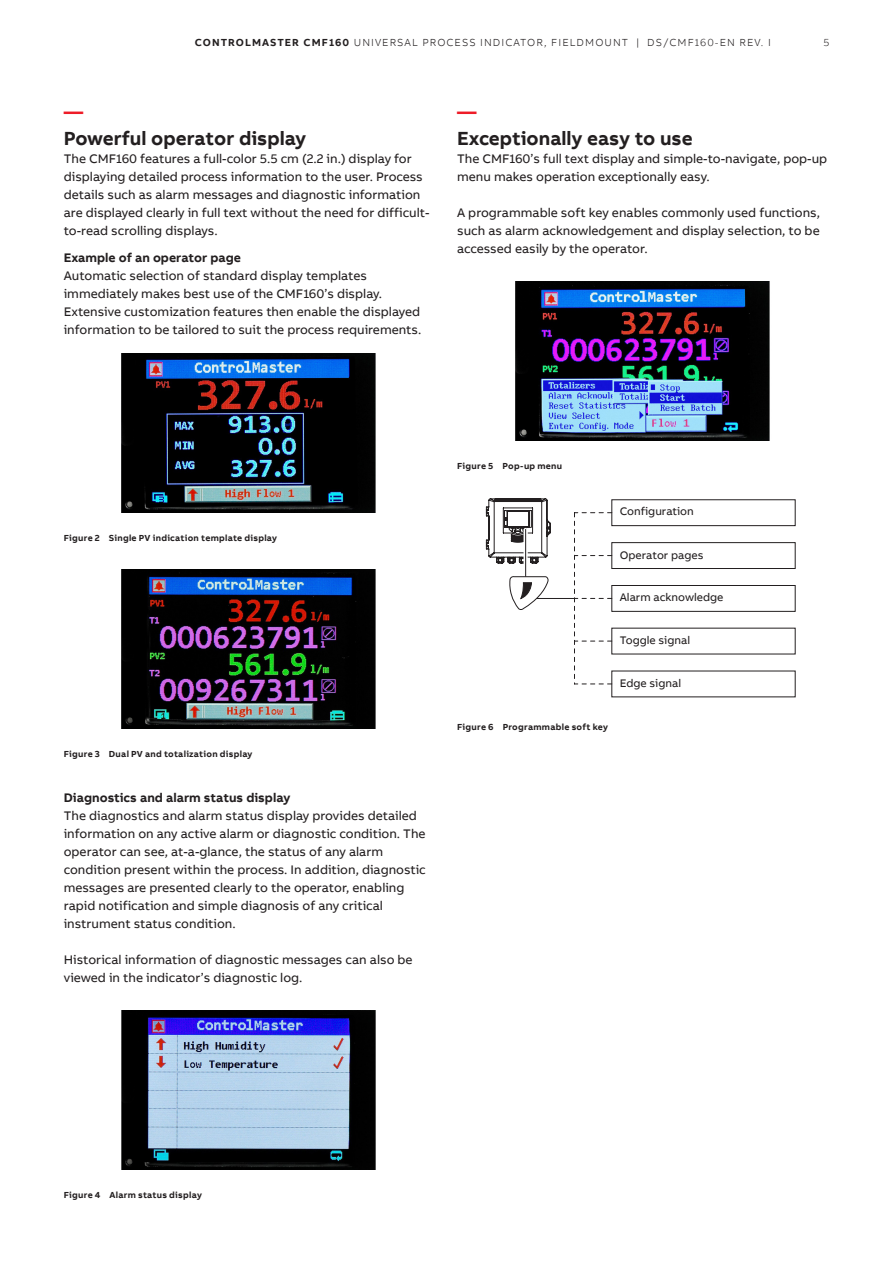
<style>
.page{position:relative;width:893px;height:1263px;background:#fff}
.page>*{position:absolute;margin:0;border:0;box-sizing:border-box;transform-origin:0 0}
.Heading_Level_1_Bold{font:700 19.5px "AB Bvoice";color:#231f20}
.Cursor_Bold_13pt_18p{font:700 19.5px "AB Bvoice";color:#ee1c28}
.Body_text_8_5pt_12pt{font:12.75px/18px "AB Bvoice";color:#231f20}
.Heading_Level_2_8_5p{font:700 12.75px "AB Bvoice";color:#231f20}
.Annotations{font:11.25px "AB Bvoice";color:#231f20}
.t1{font:300 10.5px "AB Bvoice";letter-spacing:.1em;color:#231f20}
.t2{font:700 9px "AB Bvoice";letter-spacing:.03em;color:#231f20}
.s1{font-weight:700}
</style>
<div class="page">
<img style="left:121px;top:353px;width:255px;height:159px">
<img style="left:121px;top:569px;width:255px;height:159px">
<img style="left:121px;top:1010px;width:255px;height:159px">
<img style="left:515px;top:281px;width:255px;height:159px">
<svg style="left:486px;top:498px;width:65px;height:66px"></svg>
<svg style="left:574px;top:499px;width:222px;height:199px"></svg>
<svg style="left:523px;top:530px;width:5px;height:46px"></svg>
<hr style="left:525px;top:529px;width:1px;height:69px;background:#231f20">
<hr style="left:527px;top:598px;width:48px;height:1px;background:#231f20">
<svg style="left:509px;top:576px;width:39px;height:34px"></svg>
<p class="t1" style="left:195px;top:36px;width:577px"><span class="s1">CONTROLMASTER CMF160</span> UNIVERSAL PROCESS INDICATOR, FIELDMOUNT | DS/CMF160-EN REV. I</p>
<p class="t1" style="left:823px;top:36px;width:7px">5</p>
<p class="Cursor_Bold_13pt_18p" style="left:64px;top:99px;width:21px">—</p>
<p class="Heading_Level_1_Bold" style="left:64px;top:126px;width:244px">Powerful operator display</p>
<p class="Body_text_8_5pt_12pt" style="left:64px;top:150px;width:367px">The CMF160 features a full-color 5.5 cm (2.2 in.) display for displaying detailed process information to the user. Process details such as alarm messages and diagnostic information are displayed clearly in full text without the need for difficult&shy;to-read scrolling displays.</p>
<p class="Heading_Level_2_8_5p" style="left:64px;top:250px;width:179px">Example of an operator page</p>
<p class="Body_text_8_5pt_12pt" style="left:64px;top:267px;width:359px">Automatic selection of standard display templates immediately makes best use of the CMF160’s display.<br>Extensive customization features then enable the displayed information to be tailored to suit the process requirements.</p>
<p class="Cursor_Bold_13pt_18p" style="left:457px;top:99px;width:21px">—</p>
<p class="Heading_Level_1_Bold" style="left:457px;top:126px;width:237px">Exceptionally easy to use</p>
<p class="Body_text_8_5pt_12pt" style="left:457px;top:150px;width:372px">The CMF160’s full text display and simple-to-navigate, pop-up menu makes operation exceptionally easy.</p>
<p class="Body_text_8_5pt_12pt" style="left:457px;top:204px;width:364px;text-align:justify">A programmable soft key enables commonly used functions, such as alarm acknowledgement and display selection, to be accessed easily by the operator.</p>
<p class="t2" style="left:64px;top:532px;width:215px">Figure 2 Single PV indication template display</p>
<p class="t2" style="left:64px;top:748px;width:190px">Figure 3 Dual PV and totalization display</p>
<p class="Heading_Level_2_8_5p" style="left:64px;top:790px;width:228px">Diagnostics and alarm status display</p>
<p class="Body_text_8_5pt_12pt" style="left:64px;top:807px;width:364px">The diagnostics and alarm status display provides detailed information on any active alarm or diagnostic condition. The operator can see, at-a-glance, the status of any alarm condition present within the process. In addition, diagnostic messages are presented clearly to the operator, enabling rapid notification and simple diagnosis of any critical instrument status condition.</p>
<p class="Body_text_8_5pt_12pt" style="left:64px;top:951px;width:350px">Historical information of diagnostic messages can also be viewed in the indicator’s diagnostic log.</p>
<p class="t2" style="left:457px;top:460px;width:107px">Figure 5 Pop-up menu</p>
<p class="Annotations" style="left:620px;top:504px;width:76px">Configuration</p>
<p class="Annotations" style="left:620px;top:548px;width:85px">Operator pages</p>
<p class="Annotations" style="left:620px;top:591px;width:105px">Alarm acknowledge</p>
<p class="Annotations" style="left:620px;top:633px;width:72px">Toggle signal</p>
<p class="Annotations" style="left:620px;top:676px;width:63px">Edge signal</p>
<p class="t2" style="left:457px;top:721px;width:152px">Figure 6 Programmable soft key</p>
<p class="t2" style="left:64px;top:1189px;width:140px">Figure 4 Alarm status display</p>
</div>
